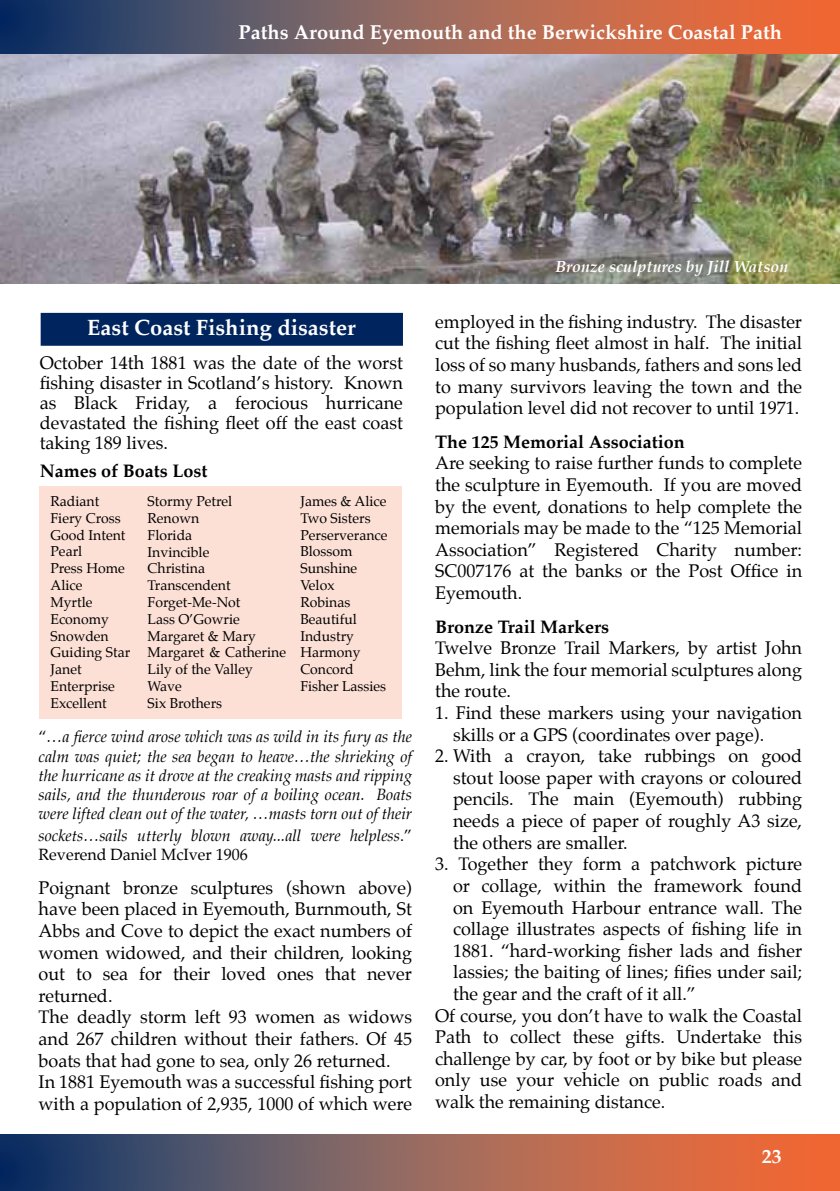
<style>
.page{position:relative;width:840px;height:1191px;background:#fff}
.page>*{position:absolute;margin:0;border:0;box-sizing:border-box;transform-origin:0 0}
.t1{font:700 22px "Palatino";color:#fff}
.t2{font:700 20px "Palatino";color:#fff}
.t3{font:18px/21.6px "Palatino";color:#000;text-align:justify}
.t4{font:700 18px "Palatino";color:#000}
.t5{font:italic 16px/19.2px "Palatino";color:#000;text-align:justify}
.t6{font:italic 700 16px "Palatino";color:#fff}
.t7{font:14px/16.8px "Palatino";color:#000}
.s1{font-style:normal}
</style>
<div class="page">
<svg style="left:0;top:1134px;width:839px;height:57px;background:#8e5e58"></svg>
<svg style="left:0;top:0;width:839px;height:55px;background:#8f6059"></svg>
<img style="left:0;top:55px;width:839px;height:228px">
<div style="left:41px;top:313px;width:362px;height:33px;background:#00245d;border:2px solid #00245d"></div>
<div style="left:39px;top:486px;width:363px;height:232px;background:#fce0d6"></div>
<p class="t2" style="left:238px;top:15px;width:544px">Paths Around Eyemouth and the Berwickshire Coastal Path</p>
<p class="t1" style="left:87px;top:309px;width:270px">East Coast Fishing disaster</p>
<p class="t3" style="left:40px;top:353px;width:364px;line-height:20px">October 14th 1881 was the date of the worst fishing disaster in Scotland’s history. Known as Black Friday, a ferocious hurricane devastated the fishing fleet off the east coast taking 189 lives.</p>
<p class="t4" style="left:40px;top:456px;width:169px">Names of Boats Lost</p>
<p class="t7" style="left:50px;top:493px;width:81px">Radiant<br>Fiery Cross<br>Good Intent<br>Pearl<br>Press Home<br>Alice<br>Myrtle<br>Economy<br>Snowden<br>Guiding Star<br>Janet<br>Enterprise<br>Excellent</p>
<p class="t7" style="left:147px;top:493px;width:140px">Stormy Petrel<br>Renown<br>Florida<br>Invincible<br>Christina<br>Transcendent<br>Forget-Me-Not<br>Lass O’Gowrie<br>Margaret &amp; Mary<br>Margaret &amp; Catherine<br>Lily of the Valley<br>Wave<br>Six Brothers</p>
<p class="t7" style="left:300px;top:493px;width:89px">James &amp; Alice<br>Two Sisters<br>Perserverance<br>Blossom<br>Sunshine<br>Velox<br>Robinas<br>Beautiful<br>Industry<br>Harmony<br>Concord<br>Fisher Lassies</p>
<p class="t5" style="left:39px;top:727px;width:375px"><span class="s1">“</span>…a fierce wind arose which was as wild in its fury as the calm was quiet; the sea began to heave…the shrieking of the hurricane as it drove at the creaking masts and ripping sails, and the thunderous roar of a boiling ocean. Boats were lifted clean out of the water, …masts torn out of their</p>
<p class="t5" style="left:39px;top:826px;width:375px">sockets…sails utterly blown away...all were helpless<span class="s1">.”<br>Reverend Daniel McIver 1906</span></p>
<p class="t3" style="left:39px;top:876px;width:375px;text-align:left">Poignant bronze sculptures (shown above) have been placed in Eyemouth, Burnmouth, St Abbs and Cove to depict the exact numbers of women widowed, and their children, looking out to sea for their loved ones that never returned.<br>The deadly storm left 93 women as widows and 267 children without their fathers. Of 45 boats that had gone to sea, only 26 returned.<br>In 1881 Eyemouth was a successful fishing port with a population of 2,935, 1000 of which were</p>
<p class="t6" style="left:555px;top:254px;width:234px">Bronze sculptures by Jill Watson</p>
<p class="t3" style="left:435px;top:311px;width:368px">employed in the fishing industry. The disaster cut the fishing fleet almost in half. The initial loss of so many husbands, fathers and sons led to many survivors leaving the town and the population level did not recover to until 1971.</p>
<p class="t4" style="left:435px;top:426px;width:251px">The 125 Memorial Association</p>
<p class="t3" style="left:435px;top:452px;width:368px">Are seeking to raise further funds to complete the sculpture in Eyemouth. If you are moved by the event, donations to help complete the memorials may be made to the “125 Memorial Association” Registered Charity number:<br>SC007176 at the banks or the Post Office in Eyemouth.</p>
<p class="t4" style="left:435px;top:611px;width:176px">Bronze Trail Markers</p>
<p class="t3" style="left:435px;top:637px;width:368px">Twelve Bronze Trail Markers, by artist John Behm, link the four memorial sculptures along the route.</p>
<p class="t3" style="left:453px;top:702px;width:350px;text-indent:-18px">1. Find these markers using your navigation skills or a GPS (coordinates over page).</p>
<p class="t3" style="left:453px;top:745px;width:350px;text-indent:-18px">2. With a crayon, take rubbings on good stout loose paper with crayons or coloured pencils. The main (Eyemouth) rubbing needs a piece of paper of roughly A3 size, the others are smaller.</p>
<p class="t3" style="left:435px;top:853px;width:368px">3. Together they form a patchwork picture</p>
<p class="t3" style="left:453px;top:875px;width:350px">or collage, within the framework found</p>
<p class="t3" style="left:453px;top:896px;width:350px">on Eyemouth Harbour entrance wall. The</p>
<p class="t3" style="left:453px;top:918px;width:350px">collage illustrates aspects of fishing life in</p>
<p class="t3" style="left:453px;top:939px;width:350px">1881. “hard-working fisher lads and fisher</p>
<p class="t3" style="left:453px;top:961px;width:350px">lassies; the baiting of lines; fifies under sail;</p>
<p class="t3" style="left:453px;top:983px;width:244px">the gear and the craft of it all.”</p>
<p class="t3" style="left:435px;top:1004px;width:368px">Of course, you don’t have to walk the Coastal</p>
<p class="t3" style="left:435px;top:1026px;width:368px">Path to collect these gifts. Undertake this</p>
<p class="t3" style="left:435px;top:1047px;width:368px">challenge by car, by foot or by bike but please</p>
<p class="t3" style="left:435px;top:1069px;width:368px">only use your vehicle on public roads and</p>
<p class="t3" style="left:435px;top:1091px;width:231px">walk the remaining distance.</p>
<p class="t2" style="left:761px;top:1139px;width:21px">23</p>
</div>
